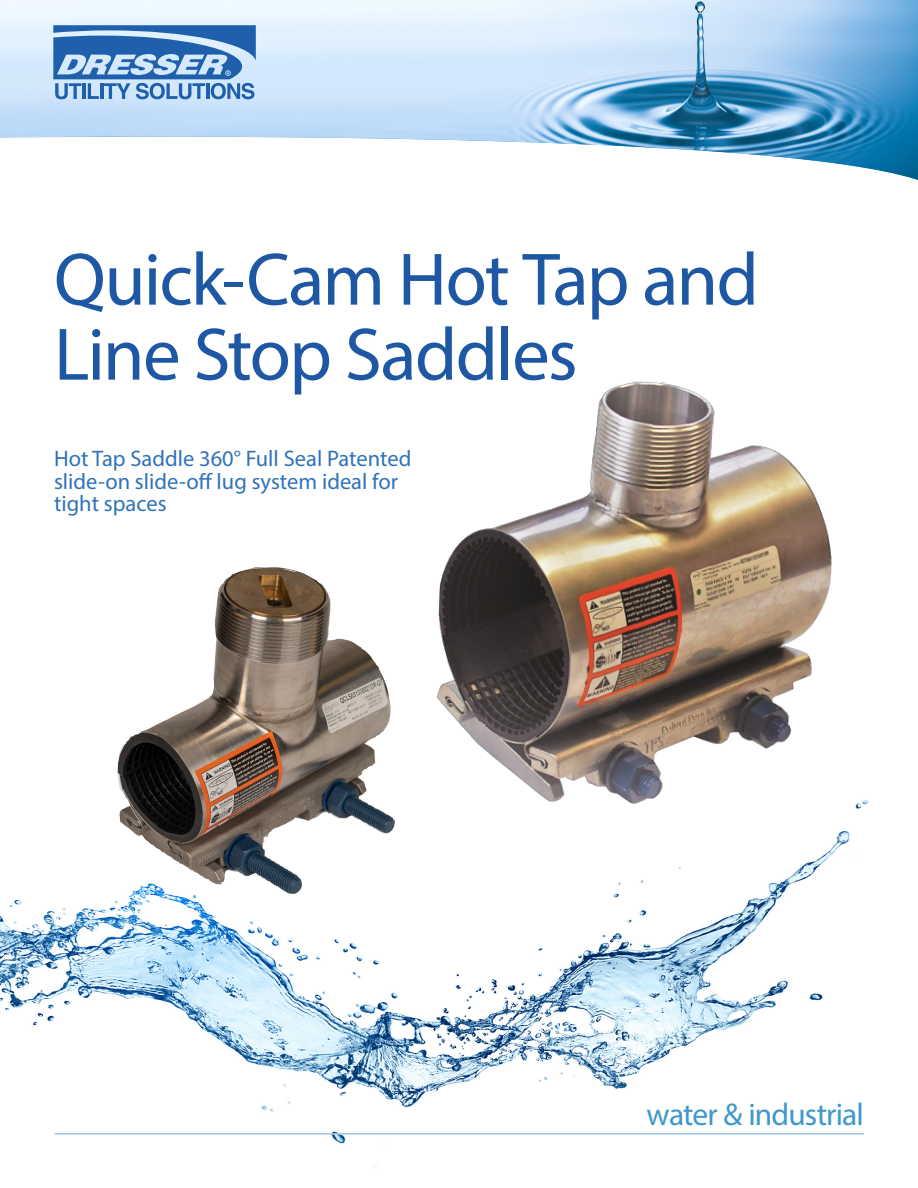
<style>
.page{position:relative;width:918px;height:1188px;background:#fff}
.page>*{position:absolute;margin:0;border:0;box-sizing:border-box;transform-origin:0 0}
.Cover_Headline{font:75px "Myriad Pro";letter-spacing:-.025em;color:#1e58a4}
.Fact_Sheet_CIRCLE_BLUE{font:31.5px "Myriad Pro";letter-spacing:-.03em;color:#3f98ca}
.t1{font:22.5px/22.5px "Myriad Pro";color:#3073b9}
</style>
<div class="page">
<img style="left:0;top:800px;width:868px;height:367px">
<img style="left:117px;top:567px;width:278px;height:327px">
<hr style="left:54px;top:1134px;width:810px;height:1px;background:#fff">
<img style="left:0;top:0;width:918px;height:180px">
<svg style="left:53px;top:25px;width:203px;height:74px;background:#6d9bce"></svg>
<hr style="left:55px;top:1134px;width:809px;height:1px;background:#73abd6">
<img style="left:434px;top:381px;width:402px;height:428px">
<p class="Cover_Headline" style="left:54px;top:233px;width:706px">Quick-Cam Hot Tap and</p>
<p class="Cover_Headline" style="left:54px;top:308px;width:525px">Line Stop Saddles</p>
<p class="t1" style="left:54px;top:447px;width:359px">Hot Tap Saddle 360° Full Seal Patented slide-on slide-off lug system ideal for tight spaces</p>
<p class="Fact_Sheet_CIRCLE_BLUE" style="left:647px;top:1095px;width:219px">water &amp; industrial</p>
</div>
